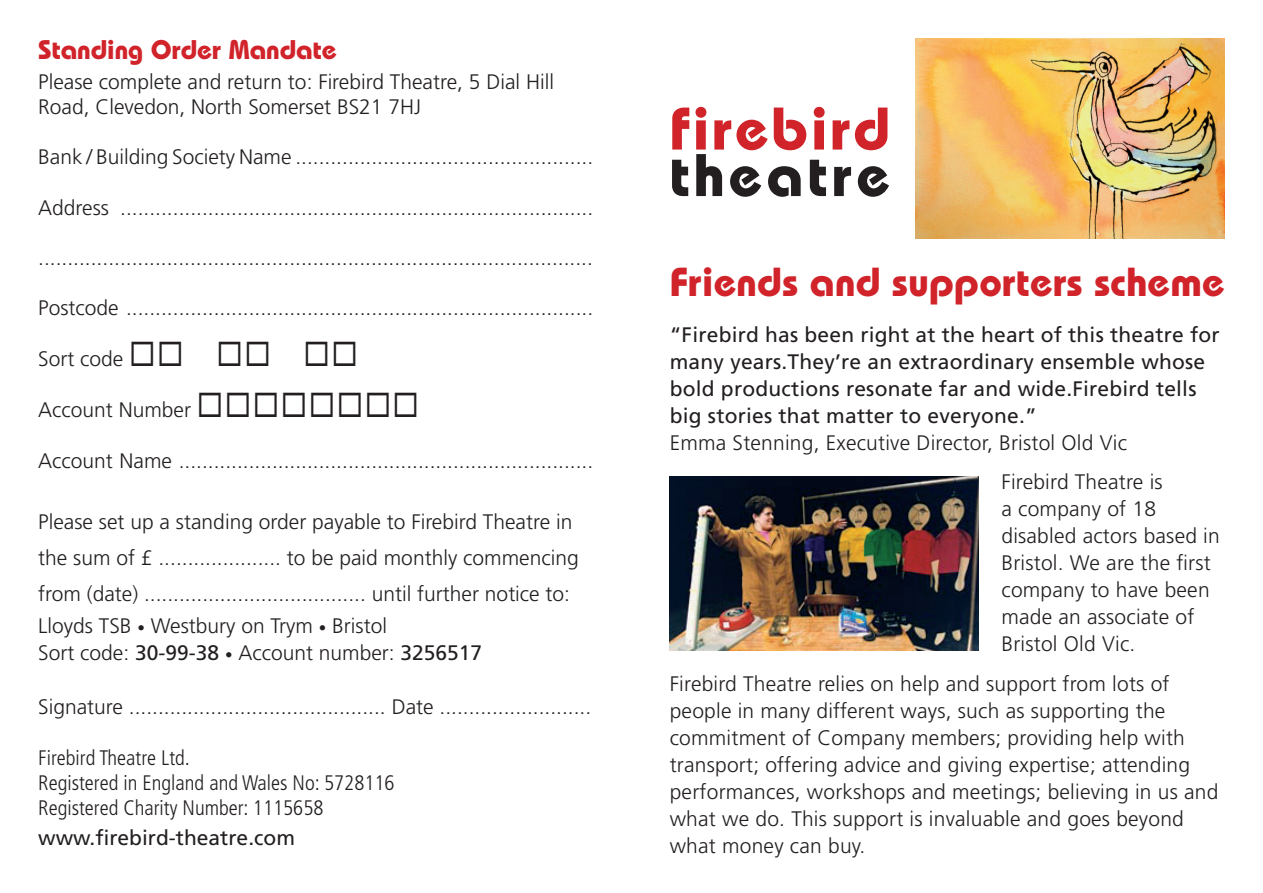
<style>
.page{position:relative;width:1263px;height:893px;background:#fff}
.page>*{position:absolute;margin:0;border:0;box-sizing:border-box;transform-origin:0 0}
.t1{font:700 60px "Bauhaus";letter-spacing:.05em;color:#d1232a}
.t2{font:700 60px "Bauhaus";letter-spacing:.075em;color:#231f20}
.t3{font:700 40.5px "Bauhaus";letter-spacing:.01em;color:#d1232a}
.t4{font:700 27px "Bauhaus";color:#d1232a}
.t5{font:300 21px/27px "Frutiger";letter-spacing:.01em;color:#231f20}
.t6{font:21px/27px "Frutiger";letter-spacing:.01em;color:#231f20}
.t7{font:300 condensed 21px/25.2px "Frutiger";color:#231f20}
.s1{font-size:15px}
.s2{font-weight:400}
</style>
<div class="page">
<img style="left:915px;top:38px;width:310px;height:200px">
<img style="left:670px;top:476px;width:308px;height:175px">
<p class="t4" style="left:38px;top:33px;width:300px">Standing Order Mandate</p>
<p class="t5" style="left:38px;top:69px;width:517px;line-height:25.2px">Please complete and return to: Firebird Theatre, 5 Dial Hill<br>Road, Clevedon, North Somerset BS21 7HJ</p>
<p class="t5" style="left:38px;top:143px;width:556px">Bank / Building Society Name ...................................................</p>
<p class="t5" style="left:38px;top:194px;width:556px">Address .................................................................................</p>
<p class="t5" style="left:38px;top:244px;width:556px">...............................................................................................</p>
<p class="t5" style="left:38px;top:295px;width:556px">Postcode ................................................................................</p>
<p class="t5" style="left:38px;top:345px;width:321px">Sort code ◻◻ ◻◻ ◻◻</p>
<p class="t5" style="left:38px;top:396px;width:382px">Account Number ◻◻◻◻◻◻◻◻</p>
<p class="t5" style="left:38px;top:447px;width:556px">Account Name .......................................................................</p>
<p class="t5" style="left:38px;top:504px;width:542px;line-height:36px">Please set up a standing order payable to Firebird Theatre in the sum of £ ..................... to be paid monthly commencing from (date) ...................................... until further notice to:</p>
<p class="t5" style="left:38px;top:612px;width:446px">Lloyds TSB <span class="s1">•</span> Westbury on Trym <span class="s1">•</span> Bristol<br>Sort code: <span class="s2">30-99-38</span> <span class="s1">•</span> Account number: <span class="s2">3256517</span></p>
<p class="t5" style="left:38px;top:693px;width:554px">Signature ............................................ Date ..........................</p>
<p class="t7" style="left:38px;top:745px;width:358px">Firebird Theatre Ltd.<br>Registered in England and Wales No: 5728116<br>Registered Charity Number: 1115658</p>
<p class="t6" style="left:38px;top:823px;width:258px">www.firebird-theatre.com</p>
<h1 class="t1" style="left:670px;top:92px;width:222px">firebird</h1>
<h1 class="t2" style="left:670px;top:138px;width:221px">theatre</h1>
<h2 class="t3" style="left:670px;top:257px;width:556px">Friends and supporters scheme</h2>
<p class="t6" style="left:670px;top:321px;width:551px">“Firebird has been right at the heart of this theatre for many years.They’re an extraordinary ensemble whose bold productions resonate far and wide.Firebird tells big stories that matter to everyone.”</p>
<p class="t5" style="left:1001px;top:422px;width:163px;line-height:39.8px;text-indent:-332px">Emma Stenning, Executive Director, Bristol Old Vic<br>Firebird Theatre is</p>
<p class="t5" style="left:1001px;top:496px;width:220px">a company of 18 disabled actors based in<br>Bristol. We are the first company to have been made an associate of<br>Bristol Old Vic.</p>
<p class="t5" style="left:670px;top:670px;width:550px">Firebird Theatre relies on help and support from lots of people in many different ways, such as supporting the commitment of Company members; providing help with transport; offering advice and giving expertise; attending performances, workshops and meetings; believing in us and what we do. This support is invaluable and goes beyond what money can buy.</p>
</div>
